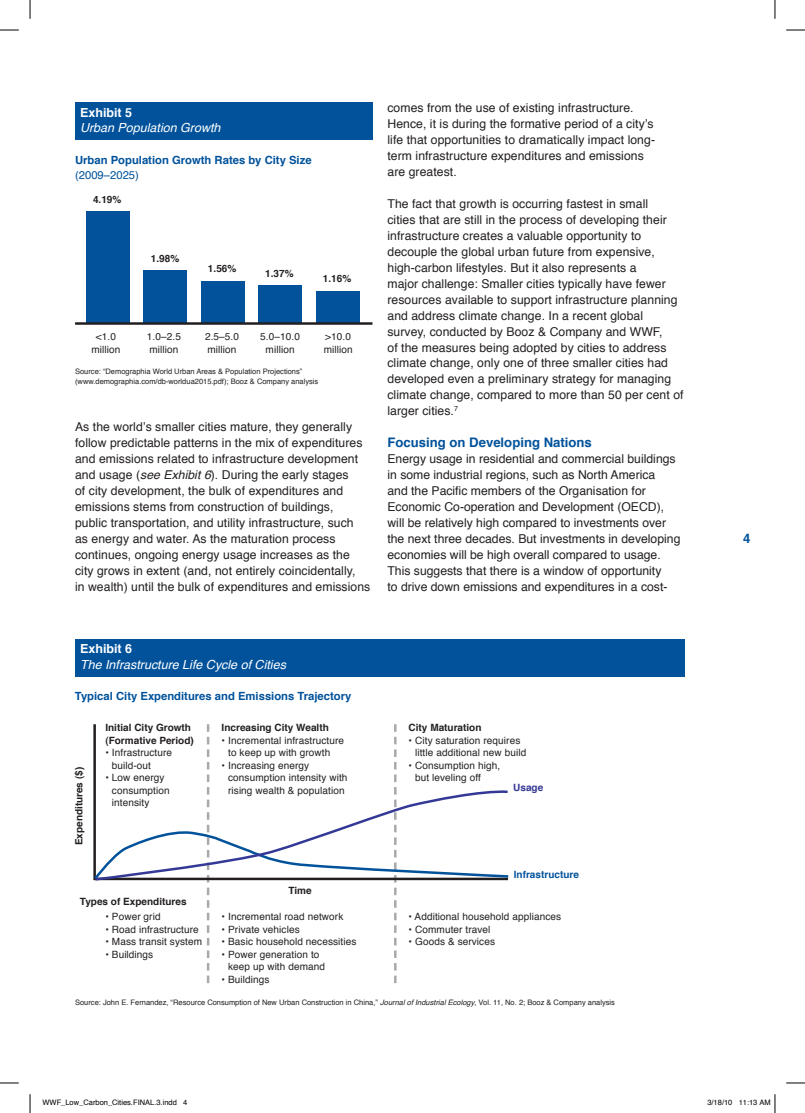
<style>
.page{position:relative;width:805px;height:1113px;background:#fff}
.page>*{position:absolute;margin:0;border:0;box-sizing:border-box;transform-origin:0 0}
._04_Subhead{font:700 13.12px "Helvetica";color:#01529b}
._06_Exhibit_titles{font:italic 12.5px "Helvetica";color:#fff}
._06_Exhibit_Number{font:700 12.5px "Helvetica";color:#fff}
._03_Text{font:12.25px/16px "Helvetica";letter-spacing:.005em;color:#231f20}
._06_Exhibit_heads{font:700 11.25px/15px "Helvetica";color:#01529b}
._06_Exhibit_text{font:10px/12.5px "Helvetica";letter-spacing:.01em;color:#231f20}
._06_Exhibit_text_bol{font:700 10px "Helvetica";color:#231f20}
._06_Exhibit_text_bol-2{font:700 10px "Helvetica";color:#01529b}
._06_Exhibit_text_bol-3{font:700 10px "Helvetica";color:#343896}
._06_Exhibit_source{font:7.5px/10px "Helvetica";color:#231f20}
.t1{font:7.5px "Helvetica";color:#000}
.s1{font-weight:400}
.s2{font-style:italic}
</style>
<div class="page">
<div style="left:75px;top:102px;width:297px;height:38px;background:#01529b"></div>
<div style="left:75px;top:639px;width:609px;height:37px;background:#01529b"></div>
<div style="left:86px;top:212px;width:43px;height:112px;background:#01529b"></div>
<div style="left:143px;top:271px;width:44px;height:53px;background:#01529b"></div>
<div style="left:201px;top:281px;width:43px;height:43px;background:#01529b"></div>
<div style="left:258px;top:286px;width:44px;height:38px;background:#01529b"></div>
<div style="left:316px;top:291px;width:43px;height:31px;background:#01529b"></div>
<hr style="left:75px;top:322px;width:297px;height:3px;background:#231f20">
<svg style="left:93px;top:724px;width:304px;height:259px"></svg>
<svg style="left:93px;top:789px;width:416px;height:92px"></svg>
<svg style="left:0;top:29px;width:19px;height:2px"></svg>
<svg style="left:786px;top:29px;width:18px;height:2px"></svg>
<svg style="left:0;top:1082px;width:19px;height:1px"></svg>
<svg style="left:786px;top:1082px;width:18px;height:1px"></svg>
<svg style="left:29px;top:0;width:2px;height:19px"></svg>
<svg style="left:29px;top:1094px;width:2px;height:18px"></svg>
<svg style="left:774px;top:0;width:1px;height:19px"></svg>
<svg style="left:774px;top:1094px;width:1px;height:18px"></svg>
<p class="_06_Exhibit_Number" style="left:80px;top:102px;width:54px">Exhibit 5</p>
<p class="_06_Exhibit_titles" style="left:80px;top:118px;width:142px">Urban Population Growth</p>
<p class="_06_Exhibit_heads" style="left:75px;top:152px;width:238px">Urban Population Growth Rates by City Size <span class="s1">(2009–2025)</span></p>
<p class="_06_Exhibit_text_bol" style="left:93px;top:191px;width:30px">4.19%</p>
<p class="_06_Exhibit_text_bol" style="left:151px;top:251px;width:30px">1.98%</p>
<p class="_06_Exhibit_text_bol" style="left:208px;top:260px;width:30px">1.56%</p>
<p class="_06_Exhibit_text_bol" style="left:265px;top:266px;width:30px">1.37%</p>
<p class="_06_Exhibit_text_bol" style="left:323px;top:271px;width:30px">1.16%</p>
<p class="_06_Exhibit_text" style="left:91px;top:331px;width:30px;text-align:center">&lt;1.0 million</p>
<p class="_06_Exhibit_text" style="left:147px;top:331px;width:35px">1.0–2.5 million</p>
<p class="_06_Exhibit_text" style="left:205px;top:331px;width:35px">2.5–5.0 million</p>
<p class="_06_Exhibit_text" style="left:260px;top:331px;width:41px;text-align:center">5.0–10.0 million</p>
<p class="_06_Exhibit_text" style="left:323px;top:331px;width:30px">&gt;10.0 million</p>
<p class="_06_Exhibit_source" style="left:75px;top:366px;width:245px">Source: “Demographia World Urban Areas &amp; Population Projections” (www.demographia.com/db-worldua2015.pdf); Booz &amp; Company analysis</p>
<p class="_03_Text" style="left:75px;top:419px;width:296px">As the world’s smaller cities mature, they generally follow predictable patterns in the mix of expenditures and emissions related to infrastructure development and usage (<span class="s2">see Exhibit 6</span>). During the early stages<br>of city development, the bulk of expenditures and emissions stems from construction of buildings,<br>public transportation, and utility infrastructure, such<br>as energy and water. As the maturation process continues, ongoing energy usage increases as the city grows in extent (and, not entirely coincidentally,<br>in wealth) until the bulk of expenditures and emissions</p>
<p class="_03_Text" style="left:387px;top:100px;width:269px">comes from the use of existing infrastructure.<br>Hence, it is during the formative period of a city’s life that opportunities to dramatically impact long&shy;term infrastructure expenditures and emissions are greatest.</p>
<p class="_03_Text" style="left:387px;top:196px;width:297px">The fact that growth is occurring fastest in small<br>cities that are still in the process of developing their infrastructure creates a valuable opportunity to decouple the global urban future from expensive, high-carbon lifestyles. But it also represents a<br>major challenge: Smaller cities typically have fewer resources available to support infrastructure planning and address climate change. In a recent global survey, conducted by Booz &amp; Company and WWF,<br>of the measures being adopted by cities to address climate change, only one of three smaller cities had developed even a preliminary strategy for managing climate change, compared to more than 50 per cent of larger cities.<sup>7</sup></p>
<p class="_04_Subhead" style="left:387px;top:432px;width:206px">Focusing on Developing Nations</p>
<p class="_03_Text" style="left:387px;top:451px;width:294px">Energy usage in residential and commercial buildings in some industrial regions, such as North America<br>and the Pacific members of the Organisation for Economic Co-operation and Development (OECD), will be relatively high compared to investments over the next three decades. But investments in developing economies will be high overall compared to usage.<br>This suggests that there is a window of opportunity<br>to drive down emissions and expenditures in a cost-</p>
<p class="_06_Exhibit_Number" style="left:80px;top:639px;width:54px">Exhibit 6</p>
<p class="_06_Exhibit_titles" style="left:80px;top:654px;width:207px">The Infrastructure Life Cycle of Cities</p>
<p class="_06_Exhibit_heads" style="left:75px;top:688px;width:278px">Typical City Expenditures and Emissions Trajectory</p>
<p class="_06_Exhibit_text_bol" style="left:105px;top:719px;width:87px">Initial City Growth</p>
<p class="_06_Exhibit_text_bol" style="left:105px;top:732px;width:90px">(Formative Period)</p>
<p class="_06_Exhibit_text" style="left:112px;top:746px;width:62px;text-indent:-6px">• Infrastructure build-out</p>
<p class="_06_Exhibit_text" style="left:112px;top:771px;width:59px;text-indent:-6px">• Low energy consumption intensity</p>
<p class="_06_Exhibit_text_bol" style="left:221px;top:719px;width:109px">Increasing City Wealth</p>
<p class="_06_Exhibit_text" style="left:228px;top:734px;width:117px;text-indent:-6px">• Incremental infrastructure to keep up with growth</p>
<p class="_06_Exhibit_text" style="left:228px;top:759px;width:121px;text-indent:-6px">• Increasing energy consumption intensity with rising wealth &amp; population</p>
<p class="_06_Exhibit_text_bol" style="left:71px;top:845px;width:80px;rotate:-90deg">Expenditures ($)</p>
<p class="_06_Exhibit_text_bol" style="left:80px;top:893px;width:108px">Types of Expenditures</p>
<p class="_06_Exhibit_text" style="left:105px;top:910px;width:57px">• Power grid</p>
<p class="_06_Exhibit_text" style="left:105px;top:923px;width:95px">• Road infrastructure</p>
<p class="_06_Exhibit_text" style="left:105px;top:935px;width:98px">• Mass transit system</p>
<p class="_06_Exhibit_text" style="left:105px;top:948px;width:49px">• Buildings</p>
<p class="_06_Exhibit_text_bol" style="left:288px;top:882px;width:25px">Time</p>
<p class="_06_Exhibit_text" style="left:221px;top:910px;width:123px">• Incremental road network</p>
<p class="_06_Exhibit_text" style="left:221px;top:923px;width:80px">• Private vehicles</p>
<p class="_06_Exhibit_text" style="left:221px;top:935px;width:136px">• Basic household necessities</p>
<p class="_06_Exhibit_text" style="left:228px;top:948px;width:98px;text-indent:-6px">• Power generation to keep up with demand</p>
<p class="_06_Exhibit_text" style="left:221px;top:973px;width:49px">• Buildings</p>
<p class="_06_Exhibit_text_bol" style="left:408px;top:719px;width:74px">City Maturation</p>
<p class="_06_Exhibit_text" style="left:415px;top:734px;width:112px;text-indent:-6px">• City saturation requires little additional new build</p>
<p class="_06_Exhibit_text" style="left:415px;top:759px;width:86px;text-indent:-6px">• Consumption high, but leveling off</p>
<p class="_06_Exhibit_text_bol-3" style="left:513px;top:779px;width:32px">Usage</p>
<p class="_06_Exhibit_text_bol-2" style="left:513px;top:866px;width:67px">Infrastructure</p>
<p class="_06_Exhibit_text" style="left:408px;top:910px;width:154px">• Additional household appliances</p>
<p class="_06_Exhibit_text" style="left:408px;top:923px;width:83px">• Commuter travel</p>
<p class="_06_Exhibit_text" style="left:408px;top:935px;width:88px">• Goods &amp; services</p>
<p class="_06_Exhibit_source" style="left:75px;top:997px;width:541px">Source: John E. Fernandez, “Resource Consumption of New Urban Construction in China,” <span class="s2">Journal of Industrial Ecology</span>, Vol. 11, No. 2; Booz &amp; Company analysis</p>
<p class="_04_Subhead" style="left:742px;top:527px;width:9px">4</p>
<p class="t1" style="left:42px;top:1096px;width:146px">WWF_Low_Carbon_Cities.FINAL.3.indd 4</p>
<p class="t1" style="left:707px;top:1096px;width:65px">3/18/10 11:13 AM</p>
</div>
